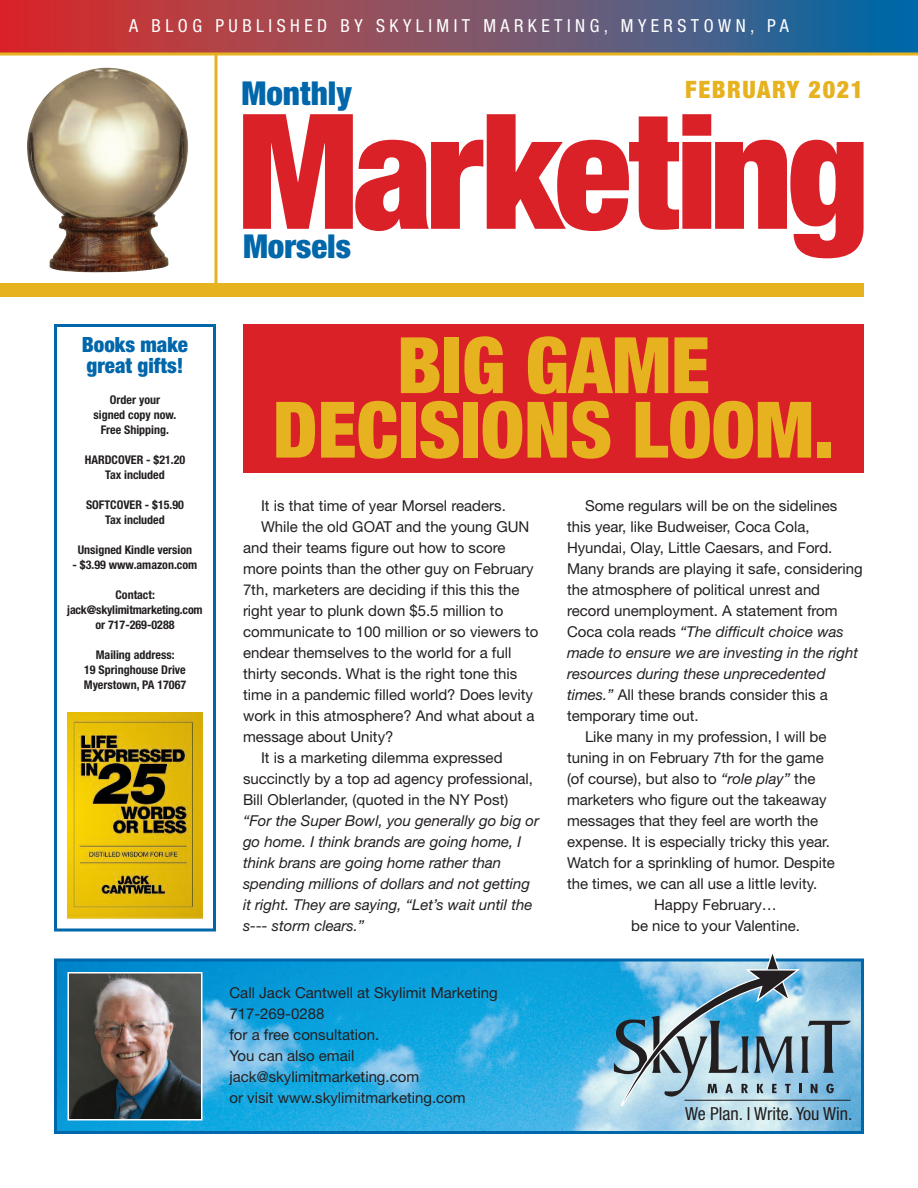
<style>
.page{position:relative;width:918px;height:1188px;background:#fff}
.page>*{position:absolute;margin:0;border:0;box-sizing:border-box;transform-origin:0 0}
.t1{font:900 condensed 160.5px "Helvetica Neue";letter-spacing:-.04em;color:#db2128}
.t2{font:900 condensed 78px/64.5px "Helvetica Neue";color:#e7b21f;text-align:center}
.t3{font:900 condensed 33px "Helvetica Neue";color:#0067ab}
.t4{font:900 condensed 24px "Helvetica Neue";letter-spacing:.065em;color:#e7b21f}
.t5{font:900 condensed 21px/21px "Helvetica Neue";color:#0067ab}
.t6{font:condensed 18px "Helvetica Neue";letter-spacing:.25em;color:#fff}
.t7{font:condensed 18px "Helvetica Neue";color:#231f20}
.t8{font:15px/21px "Helvetica Neue";color:#231f20}
.t9{font:italic 15px/21px "Helvetica Neue";color:#231f20}
.t10{font:700 condensed 12px/15px "Helvetica Neue";color:#231f20;text-align:center}
.s1{font-style:normal}
.s2{font-style:italic}
</style>
<div class="page">
<img style="left:27px;top:68px;width:161px;height:205px">
<svg style="left:0;top:0;width:918px;height:52px;background:#7a5068"></svg>
<div style="left:54px;top:324px;width:162px;height:608px;border:3px solid #0067ab"></div>
<img style="left:58px;top:962px;width:802px;height:168px">
<div style="left:54px;top:958px;width:810px;height:176px;border:3px solid #0067ab"></div>
<img style="left:71px;top:975px;width:128px;height:142px">
<div style="left:68px;top:972px;width:134px;height:148px;border:2px solid #fff"></div>
<svg style="left:610px;top:954px;width:241px;height:152px;background:#84b3ca"></svg>
<hr style="left:685px;top:1100px;width:165px;height:1px;background:#231f20">
<img style="left:68px;top:712px;width:134px;height:206px">
<div style="left:243px;top:324px;width:621px;height:148px;background:#db2128"></div>
<svg style="left:0;top:52px;width:918px;height:4px;background:#dcaf43"></svg>
<svg style="left:214px;top:54px;width:4px;height:230px"></svg>
<div style="left:0;top:284px;width:864px;height:13px;background:#e7b21f"></div>
<p class="t6" style="left:129px;top:19px;width:661px">A BLOG PUBLISHED BY SKYLIMIT MARKETING, MYERSTOWN, PA</p>
<h3 class="t3" style="left:242px;top:81px;width:112px">Monthly</h3>
<h3 class="t4" style="left:685px;top:81px;width:180px">FEBRUARY 2021</h3>
<h1 class="t1" style="left:237px;top:114px;width:634px">Marketing</h1>
<h3 class="t3" style="left:243px;top:234px;width:109px">Morsels</h3>
<h3 class="t5" style="left:82px;top:336px;width:108px">Books make great gifts!</h3>
<p class="t10" style="left:94px;top:392px;width:84px">Order your signed copy now.<br>Free Shipping.</p>
<p class="t10" style="left:85px;top:452px;width:102px">HARDCOVER - $21.20<br>Tax included</p>
<p class="t10" style="left:86px;top:497px;width:99px">SOFTCOVER - $15.90<br>Tax included</p>
<p class="t10" style="left:78px;top:542px;width:116px">Unsigned Kindle version</p>
<p class="t10" style="left:73px;top:557px;width:126px">- $3.99 www.amazon.com</p>
<p class="t10" style="left:67px;top:587px;width:137px">Contact: jack@skylimitmarketing.com or 717-269-0288</p>
<p class="t10" style="left:84px;top:647px;width:104px">Mailing address:<br>19 Springhouse Drive<br>Myerstown, PA 17067</p>
<h2 class="t2" style="left:273px;top:340px;width:563px">BIG GAME<br>DECISIONS LOOM.</h2>
<p class="t8" style="left:261px;top:497px;width:246px">It is that time of year Morsel readers.</p>
<p class="t8" style="left:261px;top:518px;width:270px">While the old GOAT and the young GUN</p>
<p class="t8" style="left:243px;top:539px;width:264px">and their teams figure out how to score</p>
<p class="t8" style="left:243px;top:560px;width:292px">more points than the other guy on February</p>
<p class="t8" style="left:243px;top:581px;width:278px">7th, marketers are deciding if this this the</p>
<p class="t8" style="left:243px;top:602px;width:262px">right year to plunk down $5.5 million to</p>
<p class="t8" style="left:243px;top:623px;width:297px">communicate to 100 million or so viewers to</p>
<p class="t8" style="left:243px;top:644px;width:270px">endear themselves to the world for a full</p>
<p class="t8" style="left:243px;top:665px;width:276px">thirty seconds. What is the right tone this</p>
<p class="t8" style="left:243px;top:686px;width:292px">time in a pandemic filled world? Does levity</p>
<p class="t8" style="left:243px;top:707px;width:293px">work in this atmosphere? And what about a</p>
<p class="t8" style="left:243px;top:728px;width:152px">message about Unity?</p>
<p class="t8" style="left:261px;top:749px;width:243px">It is a marketing dilemma expressed</p>
<p class="t8" style="left:243px;top:770px;width:291px">succinctly by a top ad agency professional,</p>
<p class="t8" style="left:243px;top:791px;width:267px">Bill Oblerlander, (quoted in the NY Post)</p>
<p class="t9" style="left:243px;top:812px;width:298px">“For the Super Bowl, you generally go big or go home. I think brands are going home, I think brans are going home rather than spending millions of dollars and not getting it right. They are saying, “Let’s wait until the s--- storm clears.”</p>
<p class="t8" style="left:230px;top:983px;width:270px">Call Jack Cantwell at Skylimit Marketing<br>717-269-0288<br>for a free consultation.<br>You can also email jack@skylimitmarketing.com<br>or visit www.skylimitmarketing.com</p>
<p class="t8" style="left:585px;top:497px;width:254px">Some regulars will be on the sidelines</p>
<p class="t8" style="left:567px;top:518px;width:244px">this year, like Budweiser, Coca Cola,</p>
<p class="t8" style="left:567px;top:539px;width:267px">Hyundai, Olay, Little Caesars, and Ford.</p>
<p class="t8" style="left:567px;top:560px;width:297px">Many brands are playing it safe, considering</p>
<p class="t8" style="left:567px;top:581px;width:255px">the atmosphere of political unrest and</p>
<p class="t8" style="left:567px;top:602px;width:272px">record unemployment. A statement from</p>
<p class="t9" style="left:567px;top:623px;width:278px"><span class="s1">Coca cola reads</span> “The difficult choice was</p>
<p class="t9" style="left:567px;top:644px;width:293px">made to ensure we are investing in the right</p>
<p class="t9" style="left:567px;top:665px;width:260px">resources during these unprecedented</p>
<p class="t8" style="left:567px;top:686px;width:262px"><span class="s2">times.”</span> All these brands consider this a</p>
<p class="t8" style="left:567px;top:707px;width:133px">temporary time out.</p>
<p class="t8" style="left:585px;top:728px;width:243px">Like many in my profession, I will be</p>
<p class="t8" style="left:567px;top:749px;width:258px">tuning in on February 7th for the game</p>
<p class="t8" style="left:567px;top:770px;width:250px">(of course), but also to <span class="s2">“role play”</span> the</p>
<p class="t8" style="left:567px;top:791px;width:261px">marketers who figure out the takeaway</p>
<p class="t8" style="left:567px;top:812px;width:253px">messages that they feel are worth the</p>
<p class="t8" style="left:567px;top:833px;width:264px">expense. It is especially tricky this year.</p>
<p class="t8" style="left:567px;top:854px;width:269px">Watch for a sprinkling of humor. Despite</p>
<p class="t8" style="left:567px;top:875px;width:252px">the times, we can all use a little levity.</p>
<p class="t8" style="left:654px;top:896px;width:124px">Happy February…</p>
<p class="t8" style="left:631px;top:917px;width:170px">be nice to your Valentine.</p>
<p class="t7" style="left:685px;top:1107px;width:169px">We Plan. I Write. You Win.</p>
</div>
